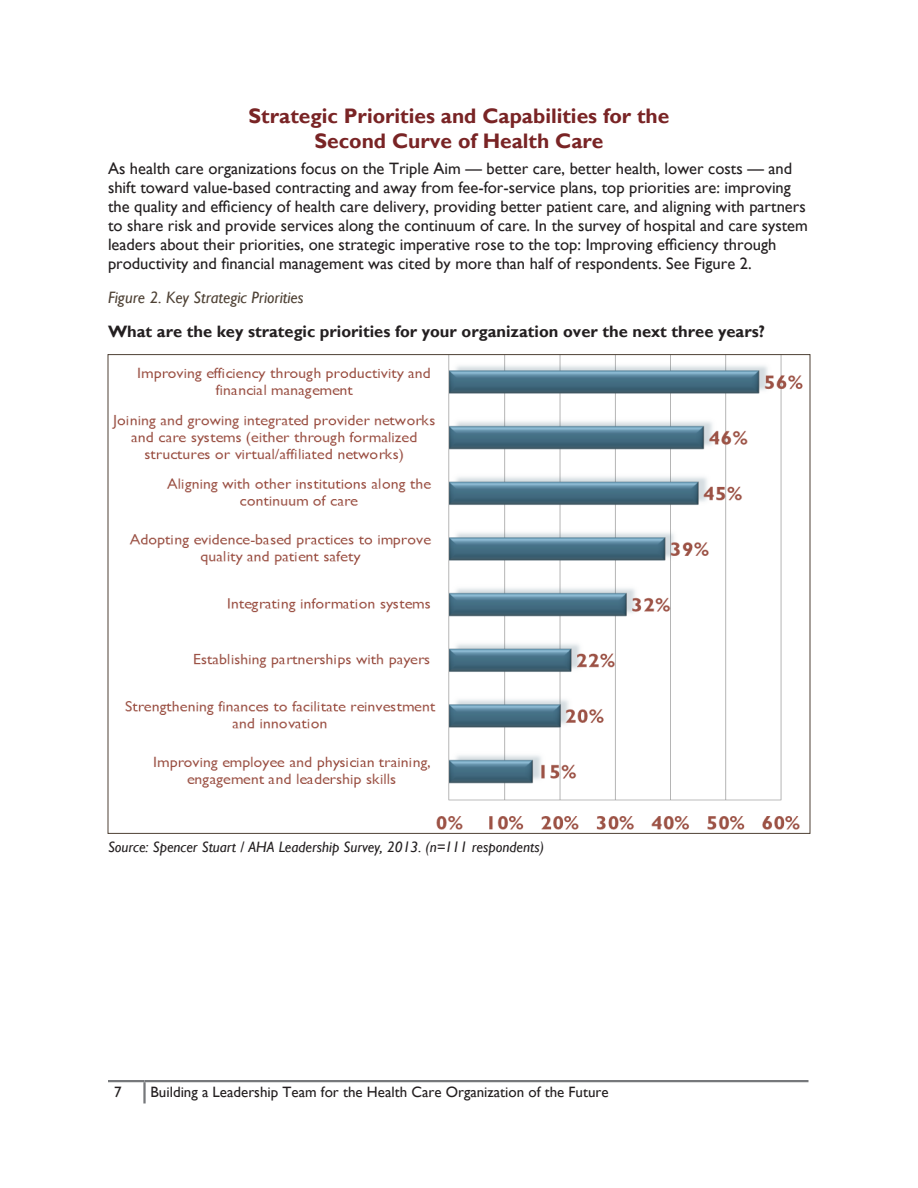
<style>
.page{position:relative;width:918px;height:1188px;background:#fff}
.page>*{position:absolute;margin:0;border:0;box-sizing:border-box;transform-origin:0 0}
.Main_Header{font:700 21px/25.2px "Gill Sans";color:#792425;text-align:center}
.t1{font:16.5px/18.9px "Gill Sans";color:#231f20}
.t2{font:700 16.5px "Gill Sans";color:#231f20}
.Figure{font:italic 16.5px "Gill Sans";color:#4e4134}
.t3{font:italic 15px "Gill Sans";color:#231f20}
.t4{font:15px "Gill Sans";color:#231f20}
</style>
<div class="page">
<hr style="left:108px;top:1080px;width:37px;height:2px;background:#76787b">
<hr style="left:143px;top:1082px;width:3px;height:21px;background:#76787b">
<hr style="left:145px;top:1080px;width:663px;height:2px;background:#76787b">
<img style="left:112px;top:356px;width:691px;height:474px">
<p class="Main_Header" style="left:249px;top:103px;width:422px">Strategic Priorities and Capabilities for the<br>Second Curve of Health Care</p>
<p class="t1" style="left:108px;top:159px;width:701px">As health care organizations focus on the Triple Aim — better care, better health, lower costs — and shift toward value-based contracting and away from fee-for-service plans, top priorities are: improving the quality and efficiency of health care delivery, providing better patient care, and aligning with partners to share risk and provide services along the continuum of care. In the survey of hospital and care system leaders about their priorities, one strategic imperative rose to the top: Improving efficiency through productivity and financial management was cited by more than half of respondents. See Figure 2.</p>
<p class="Figure" style="left:108px;top:288px;width:197px">Figure 2. Key Strategic Priorities</p>
<p class="t2" style="left:108px;top:322px;width:658px">What are the key strategic priorities for your organization over the next three years?</p>
<p class="t3" style="left:108px;top:838px;width:438px">Source: Spencer Stuart / AHA Leadership Survey, 2013. (n=111 respondents)</p>
<p class="t4" style="left:114px;top:1084px;width:9px">7</p>
<p class="t4" style="left:151px;top:1084px;width:460px">Building a Leadership Team for the Health Care Organization of the Future</p>
</div>
